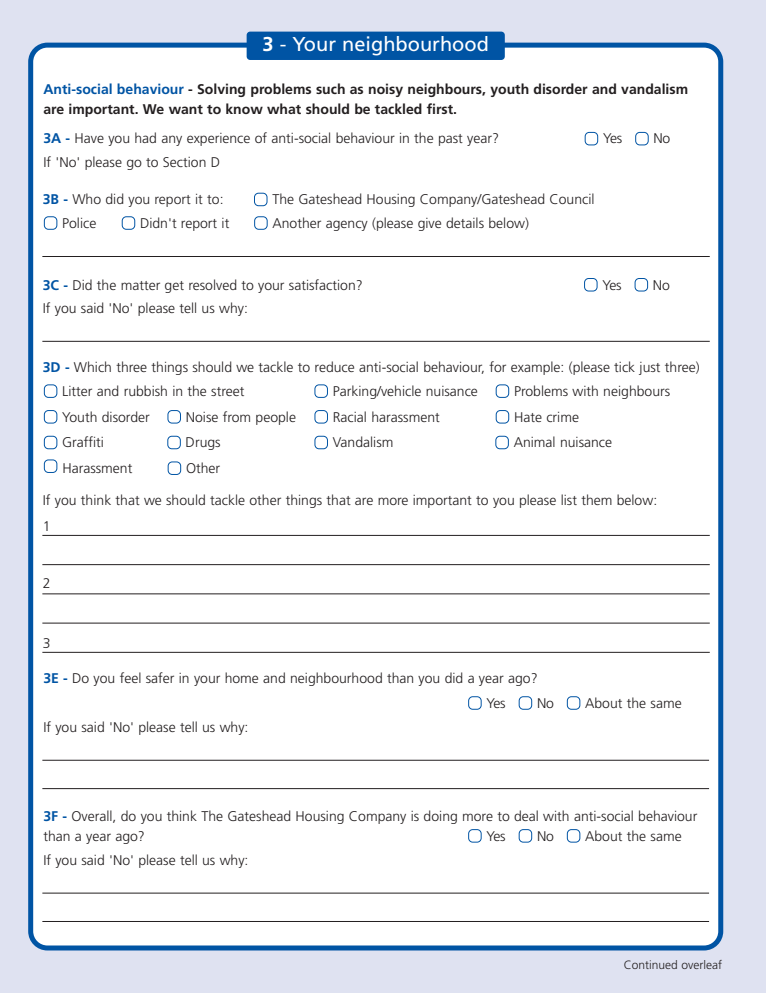
<style>
.page{position:relative;width:766px;height:993px;background:#fff}
.page>*{position:absolute;margin:0;border:0;box-sizing:border-box;transform-origin:0 0}
.t1{font:20px "Frutiger";color:#fff}
.t2{font:300 14px/23.5px "Frutiger";color:#231f20}
.t3{font:700 14px/20px "Frutiger";color:#231f20}
.t4{font:300 12px "Frutiger";color:#231f20}
.s1{font-weight:700}
.s2{color:#0054a4}
.s3{font-weight:700;color:#0054a4}
</style>
<div class="page">
<div style="left:0;top:0;width:765px;height:992px;background:#dfe2f1"></div>
<div style="left:28px;top:43px;width:695px;height:907px;background:#fff"></div>
<svg style="left:635px;top:132px;width:13px;height:13px"></svg>
<svg style="left:584px;top:132px;width:14px;height:13px"></svg>
<svg style="left:254px;top:216px;width:13px;height:14px"></svg>
<svg style="left:122px;top:216px;width:13px;height:14px"></svg>
<svg style="left:44px;top:216px;width:13px;height:14px"></svg>
<svg style="left:254px;top:193px;width:13px;height:13px"></svg>
<hr style="left:42px;top:256px;width:667px;height:1px;background:#231f20">
<svg style="left:634px;top:278px;width:14px;height:13px"></svg>
<svg style="left:584px;top:278px;width:13px;height:13px"></svg>
<hr style="left:42px;top:341px;width:667px;height:1px;background:#231f20">
<div style="left:246px;top:32px;width:258px;height:28px;background:#0054a4;border-radius:4px"></div>
<svg style="left:168px;top:461px;width:13px;height:14px"></svg>
<svg style="left:44px;top:459px;width:13px;height:14px"></svg>
<svg style="left:495px;top:435px;width:13px;height:14px"></svg>
<svg style="left:314px;top:435px;width:14px;height:14px"></svg>
<svg style="left:167px;top:435px;width:14px;height:14px"></svg>
<svg style="left:44px;top:435px;width:13px;height:14px"></svg>
<svg style="left:495px;top:410px;width:14px;height:13px"></svg>
<svg style="left:314px;top:410px;width:14px;height:13px"></svg>
<svg style="left:167px;top:410px;width:14px;height:13px"></svg>
<svg style="left:44px;top:410px;width:13px;height:13px"></svg>
<svg style="left:495px;top:384px;width:14px;height:14px"></svg>
<svg style="left:314px;top:384px;width:14px;height:14px"></svg>
<svg style="left:44px;top:384px;width:13px;height:14px"></svg>
<hr style="left:42px;top:535px;width:667px;height:1px;background:#231f20">
<hr style="left:42px;top:564px;width:667px;height:1px;background:#231f20">
<hr style="left:42px;top:593px;width:667px;height:1px;background:#231f20">
<hr style="left:42px;top:622px;width:667px;height:1px;background:#231f20">
<hr style="left:42px;top:652px;width:667px;height:1px;background:#231f20">
<svg style="left:566px;top:828px;width:14px;height:14px"></svg>
<svg style="left:518px;top:828px;width:14px;height:14px"></svg>
<svg style="left:468px;top:828px;width:13px;height:14px"></svg>
<svg style="left:566px;top:696px;width:14px;height:13px"></svg>
<svg style="left:518px;top:696px;width:14px;height:13px"></svg>
<svg style="left:468px;top:696px;width:13px;height:13px"></svg>
<hr style="left:42px;top:759px;width:666px;height:1px;background:#231f20">
<hr style="left:42px;top:788px;width:666px;height:1px;background:#231f20">
<hr style="left:42px;top:892px;width:666px;height:1px;background:#231f20">
<hr style="left:42px;top:921px;width:666px;height:1px;background:#231f20">
<h1 class="t1" style="left:262px;top:36px;width:228px"><span class="s1">3</span> - Your neighbourhood</h1>
<p class="t3" style="left:43px;top:80px;width:646px"><span class="s2">Anti-social behaviour</span> - Solving problems such as noisy neighbours, youth disorder and vandalism are important. We want to know what should be tackled first.</p>
<p class="t2" style="left:43px;top:128px;width:457px"><span class="s3">3A -</span> Have you had any experience of anti-social behaviour in the past year?</p>
<p class="t2" style="left:602px;top:128px;width:21px">Yes</p>
<p class="t2" style="left:653px;top:128px;width:18px">No</p>
<p class="t2" style="left:43px;top:151px;width:178px">If 'No' please go to Section D</p>
<p class="t2" style="left:43px;top:189px;width:182px"><span class="s3">3B -</span> Who did you report it to:</p>
<p class="t2" style="left:272px;top:189px;width:324px">The Gateshead Housing Company/Gateshead Council</p>
<p class="t2" style="left:62px;top:212px;width:36px">Police</p>
<p class="t2" style="left:140px;top:212px;width:91px">Didn't report it</p>
<p class="t2" style="left:272px;top:212px;width:258px">Another agency (please give details below)</p>
<p class="t2" style="left:43px;top:274px;width:321px"><span class="s3">3C -</span> Did the matter get resolved to your satisfaction?</p>
<p class="t2" style="left:602px;top:274px;width:21px">Yes</p>
<p class="t2" style="left:652px;top:274px;width:18px">No</p>
<p class="t2" style="left:43px;top:297px;width:206px">If you said 'No' please tell us why:</p>
<p class="t2" style="left:62px;top:356px;width:638px;text-indent:-19px"><span class="s3">3D -</span> Which three things should we tackle to reduce anti-social behaviour, for example: (please tick just three)<br>Litter and rubbish in the street</p>
<p class="t2" style="left:333px;top:380px;width:147px">Parking/vehicle nuisance</p>
<p class="t2" style="left:514px;top:380px;width:158px">Problems with neighbours</p>
<p class="t2" style="left:62px;top:406px;width:89px">Youth disorder</p>
<p class="t2" style="left:186px;top:406px;width:112px">Noise from people</p>
<p class="t2" style="left:333px;top:406px;width:108px">Racial harassment</p>
<p class="t2" style="left:514px;top:406px;width:66px">Hate crime</p>
<p class="t2" style="left:62px;top:431px;width:43px">Graffiti</p>
<p class="t2" style="left:186px;top:431px;width:37px">Drugs</p>
<p class="t2" style="left:333px;top:431px;width:62px">Vandalism</p>
<p class="t2" style="left:513px;top:431px;width:100px">Animal nuisance</p>
<p class="t2" style="left:62px;top:457px;width:71px">Harassment</p>
<p class="t2" style="left:186px;top:457px;width:36px">Other</p>
<p class="t2" style="left:43px;top:488px;width:615px;line-height:25.7px">If you think that we should tackle other things that are more important to you please list them below:<br>1</p>
<p class="t2" style="left:43px;top:572px;width:9px">2</p>
<p class="t2" style="left:43px;top:632px;width:9px">3</p>
<p class="t2" style="left:486px;top:667px;width:53px;line-height:24.3px;text-indent:-443px"><span class="s3">3E -</span> Do you feel safer in your home and neighbourhood than you did a year ago?<br>Yes</p>
<p class="t2" style="left:537px;top:692px;width:18px">No</p>
<p class="t2" style="left:585px;top:692px;width:98px">About the same</p>
<p class="t2" style="left:43px;top:716px;width:206px">If you said 'No' please tell us why:</p>
<p class="t2" style="left:43px;top:806px;width:655px;line-height:20px"><span class="s3">3F -</span> Overall, do you think The Gateshead Housing Company is doing more to deal with anti-social behaviour than a year ago?</p>
<p class="t2" style="left:486px;top:824px;width:21px">Yes</p>
<p class="t2" style="left:537px;top:824px;width:18px">No</p>
<p class="t2" style="left:585px;top:824px;width:98px">About the same</p>
<p class="t2" style="left:43px;top:849px;width:206px">If you said 'No' please tell us why:</p>
<p class="t4" style="left:623px;top:959px;width:100px">Continued overleaf</p>
</div>
